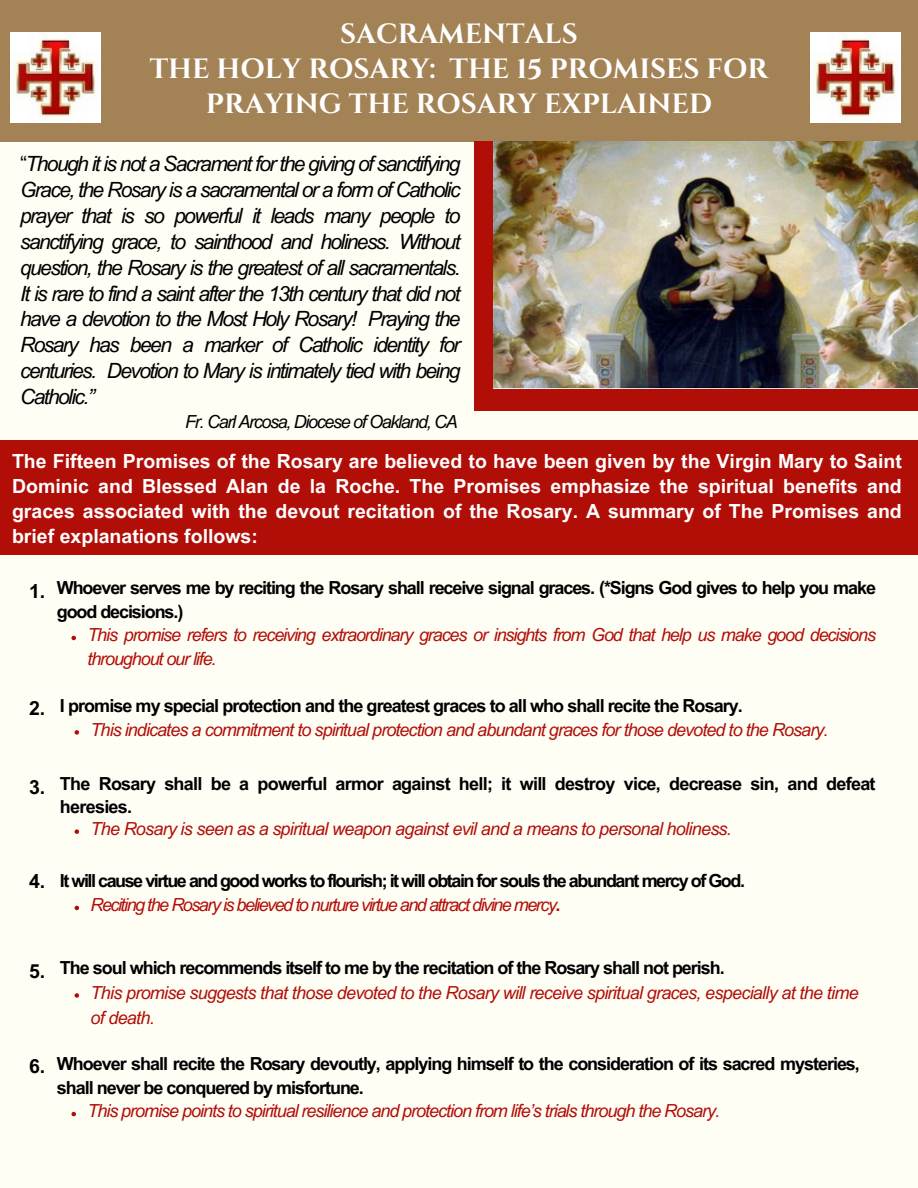
<style>
.page{position:relative;width:918px;height:1188px;background:#fffef5}
.page>*{position:absolute;margin:0;border:0;box-sizing:border-box;transform-origin:0 0}
.t1{font:700 27.75px/34.8px "Cinzel";color:#fff;text-align:center}
.t2{font:italic 21px/25.8px "Arial MT Pro";letter-spacing:-.075em;color:#000;text-align:justify}
.t3{font:700 19.5px/24.8px "Arial MT Pro";color:#fff;text-align:justify}
.t4{font:700 19.5px "Arial MT Pro";color:#000}
.t5{font:700 18px/23.7px "Arial MT Pro";letter-spacing:-.055em;color:#000}
.t6{font:italic 18px/23.7px "Arial MT Pro";letter-spacing:-.055em;color:#b10e08}
.t7{font:700 18px "Arial MT Pro";letter-spacing:-.08em;color:#000}
.t8{font:italic 18px "Arial MT Pro";letter-spacing:-.08em;color:#b10e08}
.t9{font:italic 18px "Arial MT Pro";letter-spacing:-.075em;color:#000}
.s1{font-style:normal}
.s2{font-weight:700;font-style:normal}
</style>
<div class="page">
<div style="left:0;top:0;width:918px;height:141px;background:#a38255"></div>
<img style="left:11px;top:32px;width:90px;height:90px">
<img style="left:811px;top:32px;width:90px;height:90px">
<div style="left:474px;top:141px;width:444px;height:270px;background:#b10e08"></div>
<img style="left:493px;top:141px;width:425px;height:248px">
<div style="left:0;top:441px;width:918px;height:114px;background:#b10e08"></div>
<svg style="left:71px;top:636px;width:5px;height:4px"></svg>
<svg style="left:75px;top:730px;width:4px;height:5px"></svg>
<svg style="left:75px;top:829px;width:4px;height:5px"></svg>
<svg style="left:75px;top:906px;width:4px;height:4px"></svg>
<svg style="left:75px;top:993px;width:4px;height:5px"></svg>
<svg style="left:71px;top:1112px;width:5px;height:4px"></svg>
<h4 class="t1" style="left:150px;top:17px;width:620px">SACRAMENTALS<br>THE HOLY ROSARY: THE 15 PROMISES FOR<br>PRAYING THE ROSARY EXPLAINED</h4>
<p class="t2" style="left:20px;top:154px;width:442px"><span class="s1">“</span>Though it is not a Sacrament for the giving of sanctifying Grace, the Rosary is a sacramental or a form of Catholic prayer that is so powerful it leads many people to sanctifying grace, to sainthood and holiness. Without question, the Rosary is the greatest of all sacramentals.<br>It is rare to find a saint after the 13th century that did not have a devotion to the Most Holy Rosary! Praying the Rosary has been a marker of Catholic identity for centuries. Devotion to Mary is intimately tied with being Catholic.”</p>
<p class="t9" style="left:185px;top:415px;width:274px">Fr. Carl Arcosa, Diocese of Oakland, CA</p>
<h3 class="t3" style="left:12px;top:452px;width:891px">The Fifteen Promises of the Rosary are believed to have been given by the Virgin Mary to Saint Dominic and Blessed Alan de la Roche. The Promises emphasize the spiritual benefits and graces associated with the devout recitation of the Rosary. A summary of The Promises and brief explanations follows:</h3>
<h2 class="t5" style="left:57px;top:578px;width:821px">Whoever serves me by reciting the Rosary shall receive signal graces. (*Signs God gives to help you make good decisions.)</h2>
<h2 class="t6" style="left:87px;top:625px;width:790px">This promise refers to receiving extraordinary graces or insights from God that help us make good decisions throughout our life.</h2>
<h2 class="t4" style="left:29px;top:584px;width:18px">1.</h2>
<h2 class="t4" style="left:29px;top:701px;width:18px">2.</h2>
<h2 class="t4" style="left:29px;top:779px;width:18px">3.</h2>
<h2 class="t4" style="left:29px;top:874px;width:18px">4.</h2>
<h5 class="t5" style="left:60px;top:696px;width:685px">I promise my special protection and the greatest graces to all who shall recite the Rosary.</h5>
<p class="t6" style="left:91px;top:720px;width:739px">This indicates a commitment to spiritual protection and abundant graces for those devoted to the Rosary.</p>
<h5 class="t5" style="left:60px;top:775px;width:817px;line-height:22.5px">The Rosary shall be a powerful armor against hell; it will destroy vice, decrease sin, and defeat heresies.</h5>
<p class="t6" style="left:91px;top:819px;width:643px">The Rosary is seen as a spiritual weapon against evil and a means to personal holiness.</p>
<h5 class="t7" style="left:60px;top:873px;width:687px">It will cause virtue and good works to flourish; it will obtain for souls the abundant mercy of God.</h5>
<p class="t8" style="left:91px;top:898px;width:472px">Reciting the Rosary is believed to nurture virtue and attract divine mercy<span class="s2">.</span></p>
<p class="t4" style="left:29px;top:964px;width:18px">5.</p>
<p class="t4" style="left:29px;top:1058px;width:18px">6.</p>
<h5 class="t5" style="left:60px;top:958px;width:666px">The soul which recommends itself to me by the recitation of the Rosary shall not perish.</h5>
<p class="t6" style="left:91px;top:982px;width:770px;line-height:24.8px">This promise suggests that those devoted to the Rosary will receive spiritual graces, especially at the time of death.</p>
<h5 class="t5" style="left:57px;top:1054px;width:805px">Whoever shall recite the Rosary devoutly, applying himself to the consideration of its sacred mysteries, shall never be conquered by misfortune.</h5>
<p class="t6" style="left:87px;top:1102px;width:634px">This promise points to spiritual resilience and protection from life’s trials through the Rosary.</p>
</div>
